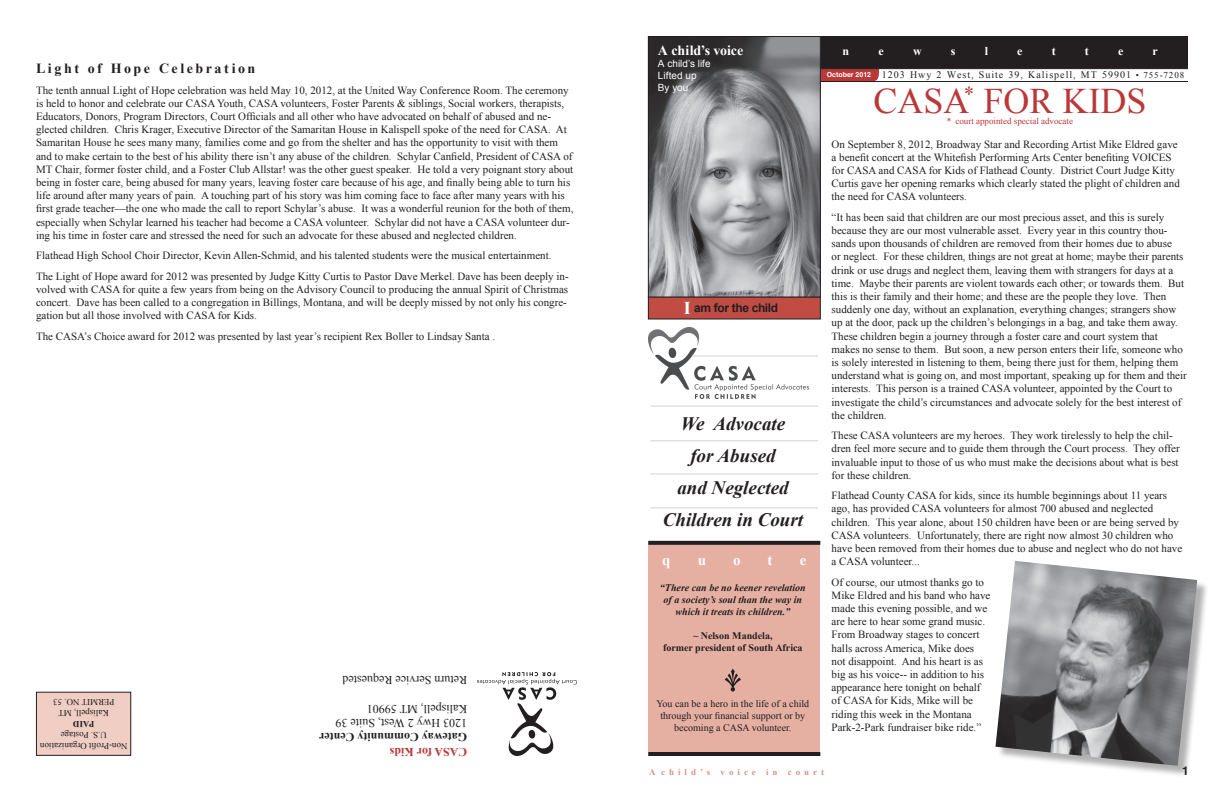
<style>
.page{position:relative;width:1224px;height:792px;background:#fff}
.page>*{position:absolute;margin:0;border:0;box-sizing:border-box;transform-origin:0 0}
.t1{font:36px "Times New Roman";color:#ba3838}
.t2{font:italic 700 19px/32px "Times New Roman";color:#231f20;text-align:center}
.t3{font:700 15px "Times New Roman";color:#fff}
.text{font:700 14px "Times New Roman";letter-spacing:.185em;color:#231f20}
.Titles{font:700 14px "Times New Roman";letter-spacing:-.005em;color:#fff}
.t4{font:12px "Times New Roman";color:#231f20}
.t5{font:700 12px "Times New Roman";color:#231f20}
.Titles-2{font:700 12px "Arial";letter-spacing:-.03em;color:#231f20}
.t6{font:700 12px "Times New Roman";color:#ba3838}
.t7{font:700 12px "Times New Roman";color:#fff}
.t8{font:700 12px "Helvetica";color:#231f20}
.text-2{font:11px/13.2px "Times New Roman";color:#231f20}
.Text{font:10px/12px "Times New Roman";color:#231f20;text-align:center}
.Text-2{font:italic 700 10px/12px "Times New Roman";color:#231f20;text-align:center}
.Text-3{font:10px "Times New Roman";letter-spacing:.1em;color:#231f20}
.Text-4{font:700 10px "Times New Roman";color:#231f20}
.Titles-3{font:10px "Arial";color:#fff}
.t9{font:9px "Times New Roman";color:#231f20}
.t10{font:9px "Times New Roman";color:#ba3838}
.t11{font:700 9px "Times New Roman";letter-spacing:.44em;color:#da9183}
.t12{font:700 9px "Times New Roman";color:#231f20}
.t13{font:700 7px "Helvetica";color:#fff}
.s1{font-family:"Times New Roman";font-size:18px;color:#fff}
.s2{font-size:9px}
</style>
<div class="page">
<svg style="left:821px;top:69px;width:59px;height:12px"></svg>
<div style="left:820px;top:36px;width:368px;height:33px;background:#231f20;border:1px solid #231f20"></div>
<div style="left:648px;top:297px;width:172px;height:22px;background:#c04c44"></div>
<img style="left:650px;top:38px;width:169px;height:258px">
<div style="left:648px;top:36px;width:173px;height:262px;border:1px solid #231f20"></div>
<div style="left:648px;top:542px;width:172px;height:214px;background:#e5afa2"></div>
<img style="left:648px;top:327px;width:161px;height:71px">
<hr style="left:692px;top:356px;width:126px;height:1px;background:#d1d2d4">
<hr style="left:820px;top:81px;width:368px;height:1px;background:#231f20">
<hr style="left:650px;top:507px;width:168px;height:1px;background:#d1d2d4">
<hr style="left:650px;top:406px;width:168px;height:1px;background:#d1d2d4">
<hr style="left:650px;top:474px;width:168px;height:1px;background:#d1d2d4">
<hr style="left:650px;top:440px;width:168px;height:1px;background:#d1d2d4">
<hr style="left:648px;top:752px;width:172px;height:4px;background:#231f20">
<svg style="left:648px;top:541px;width:172px;height:4px"></svg>
<svg style="left:725px;top:669px;width:16px;height:23px"></svg>
<div style="left:997px;top:563px;width:212px;height:215px;background:#231f20;opacity:.35"></div>
<img style="left:995px;top:561px;width:202px;height:205px">
<img style="left:478px;top:672px;width:98px;height:84px">
<div style="left:36px;top:692px;width:95px;height:64px;background:#f0cec4;border:1px solid #231f20"></div>
<p class="text" style="left:36px;top:59px;width:221px">Light of Hope Celebration</p>
<p class="text-2" style="left:36px;top:83px;width:539px">The tenth annual Light of Hope celebration was held May 10, 2012, at the United Way Conference Room. The ceremony is held to honor and celebrate our CASA Youth, CASA volunteers, Foster Parents &amp; siblings, Social workers, therapists, Educators, Donors, Program Directors, Court Officials and all other who have advocated on behalf of abused and ne&shy;glected children. Chris Krager, Executive Director of the Samaritan House in Kalispell spoke of the need for CASA. At Samaritan House he sees many many, families come and go from the shelter and has the opportunity to visit with them and to make certain to the best of his ability there isn’t any abuse of the children. Schylar Canfield, President of CASA of MT Chair, former foster child, and a Foster Club Allstar! was the other guest speaker. He told a very poignant story about being in foster care, being abused for many years, leaving foster care because of his age, and finally being able to turn his life around after many years of pain. A touching part of his story was him coming face to face after many years with his first grade teacher—the one who made the call to report Schylar’s abuse. It was a wonderful reunion for the both of them, especially when Schylar learned his teacher had become a CASA volunteer. Schylar did not have a CASA volunteer dur&shy;ing his time in foster care and stressed the need for such an advocate for these abused and neglected children.</p>
<p class="text-2" style="left:36px;top:249px;width:517px">Flathead High School Choir Director, Kevin Allen-Schmid, and his talented students were the musical entertainment.</p>
<p class="text-2" style="left:36px;top:269px;width:534px">The Light of Hope award for 2012 was presented by Judge Kitty Curtis to Pastor Dave Merkel. Dave has been deeply in&shy;volved with CASA for quite a few years from being on the Advisory Council to producing the annual Spirit of Christmas concert. Dave has been called to a congregation in Billings, Montana, and will be deeply missed by not only his congre&shy;gation but all those involved with CASA for Kids.</p>
<p class="text-2" style="left:36px;top:329px;width:461px">The CASA’s Choice award for 2012 was presented by last year’s recipient Rex Boller to Lindsay Santa .</p>
<p class="t9" style="left:115px;top:708px;width:63px;rotate:-180deg">PERMIT NO. 53</p>
<p class="t9" style="left:109px;top:719px;width:52px;rotate:-180deg">Kalispell, MT</p>
<p class="t12" style="left:94px;top:730px;width:23px;rotate:-180deg">PAID</p>
<p class="t9" style="left:107px;top:741px;width:48px;rotate:-180deg">U.S. Postage</p>
<p class="t9" style="left:128px;top:752px;width:89px;rotate:-180deg">Non-Profit Organization</p>
<p class="t4" style="left:467px;top:688px;width:126px;rotate:-180deg">Return Service Requested</p>
<p class="t4" style="left:467px;top:717px;width:102px;rotate:-180deg">Kalispell, MT 59901</p>
<p class="t4" style="left:467px;top:731px;width:133px;rotate:-180deg">1203 Hwy 2 West, Suite 39</p>
<p class="t5" style="left:467px;top:746px;width:149px;rotate:-180deg">Gateway Community Center</p>
<p class="t6" style="left:467px;top:760px;width:79px;rotate:-180deg">CASA for Kids</p>
<p class="Titles" style="left:658px;top:41px;width:87px">A child’s voice</p>
<p class="Titles-3" style="left:658px;top:57px;width:54px">A child’s life</p>
<p class="Titles-3" style="left:658px;top:69px;width:40px">Lifted up</p>
<p class="Titles-3" style="left:658px;top:81px;width:32px">By you</p>
<p class="Titles-2" style="left:684px;top:300px;width:96px"><span class="s1">I</span> am for the child</p>
<p class="t2" style="left:663px;top:407px;width:142px">We Advocate<br>for Abused<br>and Neglected<br>Children in Court</p>
<p class="t3" style="left:662px;top:549px;width:10px">q</p>
<p class="t3" style="left:698px;top:549px;width:10px">u</p>
<p class="t3" style="left:733px;top:549px;width:9px">o</p>
<p class="t3" style="left:768px;top:549px;width:6px">t</p>
<p class="t3" style="left:800px;top:549px;width:8px">e</p>
<p class="Text-2" style="left:660px;top:581px;width:147px">“There can be no keener revelation</p>
<p class="Text-2" style="left:664px;top:593px;width:140px">of a society’s soul than the way in which it treats its children.”</p>
<p class="Text-4" style="left:693px;top:629px;width:81px">~ Nelson Mandela,</p>
<p class="Text-4" style="left:663px;top:641px;width:141px">former president of South Africa</p>
<p class="Text" style="left:656px;top:698px;width:154px">You can be a hero in the life of a child through your financial support or by becoming a CASA volunteer.</p>
<p class="t7" style="left:843px;top:43px;width:8px">n</p>
<p class="t7" style="left:879px;top:43px;width:7px">e</p>
<p class="t7" style="left:913px;top:43px;width:10px">w</p>
<p class="t7" style="left:951px;top:43px;width:6px">s</p>
<p class="t7" style="left:985px;top:43px;width:5px">l</p>
<p class="t7" style="left:1017px;top:43px;width:7px">e</p>
<p class="t7" style="left:1052px;top:43px;width:5px">t</p>
<p class="t7" style="left:1085px;top:43px;width:5px">t</p>
<p class="t7" style="left:1118px;top:43px;width:7px">e</p>
<p class="t7" style="left:1153px;top:43px;width:7px">r</p>
<p class="t1" style="left:874px;top:77px;width:274px">CASA<sup>*</sup> FOR KIDS</p>
<p class="t10" style="left:947px;top:115px;width:128px">* court appointed special advocate</p>
<p class="Text-3" style="left:882px;top:68px;width:304px">1203 Hwy 2 West, Suite 39, Kalispell, MT 59901 <span class="s2">• 755-7208</span></p>
<p class="t13" style="left:827px;top:70px;width:46px">October 2012</p>
<p class="text-2" style="left:832px;top:137px;width:350px">On September 8, 2012, Broadway Star and Recording Artist Mike Eldred gave a benefit concert at the Whitefish Performing Arts Center benefiting VOICES for CASA and CASA for Kids of Flathead County. District Court Judge Kitty Curtis gave her opening remarks which clearly stated the plight of children and the need for CASA volunteers.</p>
<p class="text-2" style="left:832px;top:210px;width:357px">“It has been said that children are our most precious asset, and this is surely because they are our most vulnerable asset. Every year in this country thou&shy;sands upon thousands of children are removed from their homes due to abuse<br>or neglect. For these children, things are not great at home; maybe their parents drink or use drugs and neglect them, leaving them with strangers for days at a time. Maybe their parents are violent towards each other; or towards them. But this is their family and their home; and these are the people they love. Then suddenly one day, without an explanation, everything changes; strangers show up at the door, pack up the children’s belongings in a bag, and take them away.<br>These children begin a journey through a foster care and court system that makes no sense to them. But soon, a new person enters their life, someone who is solely interested in listening to them, being there just for them, helping them understand what is going on, and most important, speaking up for them and their interests. This person is a trained CASA volunteer, appointed by the Court to investigate the child’s circumstances and advocate solely for the best interest of the children.</p>
<p class="text-2" style="left:832px;top:429px;width:350px">These CASA volunteers are my heroes. They work tirelessly to help the chil&shy;dren feel more secure and to guide them through the Court process. They offer invaluable input to those of us who must make the decisions about what is best for these children.</p>
<p class="text-2" style="left:832px;top:489px;width:352px">Flathead County CASA for kids, since its humble beginnings about 11 years ago, has provided CASA volunteers for almost 700 abused and neglected children. This year alone, about 150 children have been or are being served by CASA volunteers. Unfortunately, there are right now almost 30 children who have been removed from their homes due to abuse and neglect who do not have a CASA volunteer...</p>
<p class="text-2" style="left:832px;top:575px;width:160px">Of course, our utmost thanks go to<br>Mike Eldred and his band who have made this evening possible, and we are here to hear some grand music.<br>From Broadway stages to concert halls across America, Mike does not disappoint. And his heart is as big as his voice-- in addition to his appearance here tonight on behalf of CASA for Kids, Mike will be riding this week in the Montana<br>Park-2-Park fundraiser bike ride.”</p>
<p class="t11" style="left:649px;top:766px;width:177px">A child’s voice in court</p>
<p class="t8" style="left:1182px;top:764px;width:8px">1</p>
</div>
